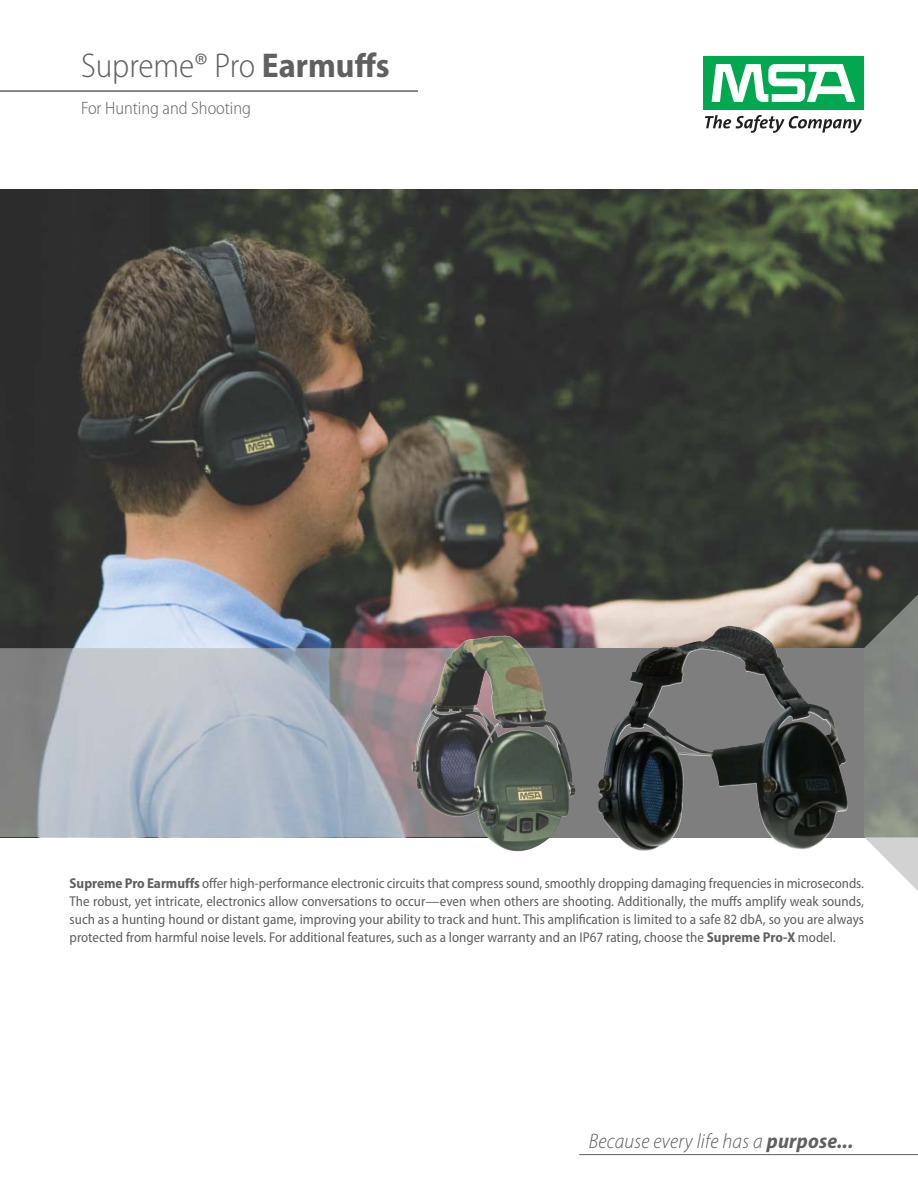
<style>
.page{position:relative;width:918px;height:1188px;background:#fff}
.page>*{position:absolute;margin:0;border:0;box-sizing:border-box;transform-origin:0 0}
.t1{font:300 semi-condensed 34.5px "Myriad Pro";color:#606061}
.t2{font:italic 300 semi-condensed 21px "Myriad Pro";letter-spacing:.01em;color:#606061}
.t3{font:300 semi-condensed 18px "Myriad Pro";color:#606061}
.t4{font:semi-condensed 14.25px/18px "Myriad Pro";color:#606061;text-align:justify}
.s1{font-weight:700}
</style>
<div class="page">
<img style="left:0;top:189px;width:918px;height:363px">
<hr style="left:0;top:90px;width:418px;height:2px;background:#606061">
<div style="left:703px;top:56px;width:161px;height:54px;background:#00a94f"></div>
<svg style="left:712px;top:64px;width:143px;height:38px"></svg>
<svg style="left:705px;top:115px;width:157px;height:18px"></svg>
<hr style="left:579px;top:1154px;width:339px;height:1px;background:#606061">
<svg style="left:0;top:552px;width:918px;height:339px"></svg>
<img style="left:0;top:595px;width:918px;height:242px">
<svg style="left:514px;top:648px;width:350px;height:189px;background:#71746e"></svg>
<img style="left:411px;top:657px;width:40px;height:109px">
<img style="left:597px;top:626px;width:252px;height:228px">
<h1 class="t1" style="left:81px;top:53px;width:310px">Supreme® Pro <span class="s1">Earmuffs</span></h1>
<p class="t3" style="left:81px;top:101px;width:172px">For Hunting and Shooting</p>
<p class="t4" style="left:70px;top:875px;width:796px"><span class="s1">Supreme Pro Earmuffs</span> offer high-performance electronic circuits that compress sound, smoothly dropping damaging frequencies in microseconds.<br>The robust, yet intricate, electronics allow conversations to occur—even when others are shooting. Additionally, the muffs amplify weak sounds, such as a hunting hound or distant game, improving your ability to track and hunt. This amplification is limited to a safe 82 dbA, so you are always protected from harmful noise levels. For additional features, such as a longer warranty and an IP67 rating, choose the <span class="s1">Supreme Pro-X</span> model.</p>
<h2 class="t2" style="left:589px;top:1129px;width:266px">Because every life has a <span class="s1">purpose...</span></h2>
</div>
